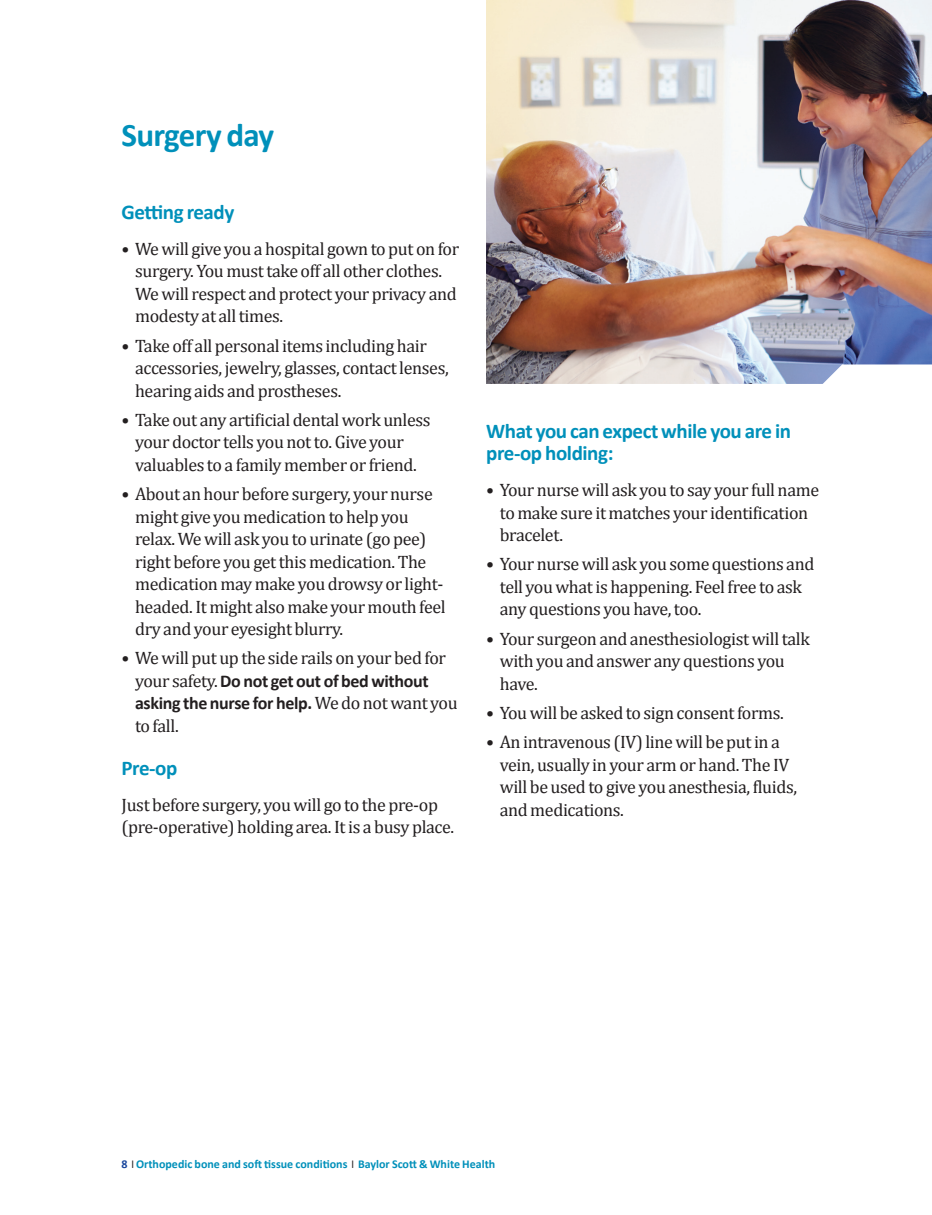
<style>
.page{position:relative;width:932px;height:1215px;background:#fff}
.page>*{position:absolute;margin:0;border:0;box-sizing:border-box;transform-origin:0 0}
.feature_head_w__no_s{font:700 33px "Calibri";letter-spacing:-.02em;color:#0090ba}
.subhead{font:700 21px/22.5px "Calibri";letter-spacing:-.02em;color:#0090ba}
.body{font:18px/22.5px "Cambria";letter-spacing:-.02em;color:#231f20}
.t1{font:700 12px "Calibri";color:#0090ba}
.s1{font-family:"Calibri";font-weight:700}
.s2{color:#18469d}
.s3{color:#231f20}
</style>
<div class="page">
<img style="left:486px;top:0;width:446px;height:384px">
<p class="feature_head_w__no_s" style="left:122px;top:114px;width:154px">Surgery day</p>
<p class="subhead" style="left:122px;top:201px;width:114px">Getting ready</p>
<p class="body" style="left:135px;top:237px;width:326px;text-indent:-14px">• We will give you a hospital gown to put on for surgery. You must take off all other clothes.<br>We will respect and protect your privacy and modesty at all times.</p>
<p class="body" style="left:135px;top:334px;width:315px;text-indent:-14px">• Take off all personal items including hair accessories, jewelry, glasses, contact lenses, hearing aids and prostheses.</p>
<p class="body" style="left:135px;top:408px;width:297px;text-indent:-14px">• Take out any artificial dental work unless your doctor tells you not to. Give your valuables to a family member or friend.</p>
<p class="body" style="left:135px;top:483px;width:312px;text-indent:-14px">• About an hour before surgery, your nurse might give you medication to help you relax. We will ask you to urinate (go pee) right before you get this medication. The medication may make you drowsy or light&shy;headed. It might also make your mouth feel dry and your eyesight blurry.</p>
<p class="body" style="left:135px;top:647px;width:324px;text-indent:-14px">• We will put up the side rails on your bed for your safety. <span class="s1">Do not get out of bed without asking the nurse for help.</span> We do not want you to fall.</p>
<p class="subhead" style="left:122px;top:756px;width:57px">Pre-op</p>
<p class="body" style="left:122px;top:793px;width:334px">Just before surgery, you will go to the pre-op (pre-operative) holding area. It is a busy place.</p>
<p class="subhead" style="left:486px;top:419px;width:306px">What you can expect while you are in pre-op holding:</p>
<p class="body" style="left:500px;top:479px;width:321px;text-indent:-14px">• Your nurse will ask you to say your full name to make sure it matches your identification bracelet.</p>
<p class="body" style="left:500px;top:553px;width:316px;text-indent:-14px">• Your nurse will ask you some questions and tell you what is happening. Feel free to ask any questions you have, too.</p>
<p class="body" style="left:500px;top:627px;width:311px;text-indent:-14px">• Your surgeon and anesthesiologist will talk with you and answer any questions you have.</p>
<p class="body" style="left:486px;top:701px;width:299px">• You will be asked to sign consent forms.</p>
<p class="body" style="left:500px;top:731px;width:299px;text-indent:-14px">• An intravenous (IV) line will be put in a vein, usually in your arm or hand. The IV will be used to give you anesthesia, fluids, and medications.</p>
<p class="t1" style="left:122px;top:1157px;width:375px"><span class="s2">8</span> <span class="s3">I</span> Orthopedic bone and soft tissue conditions <span class="s3">I</span> Baylor Scott &amp; White Health</p>
</div>
